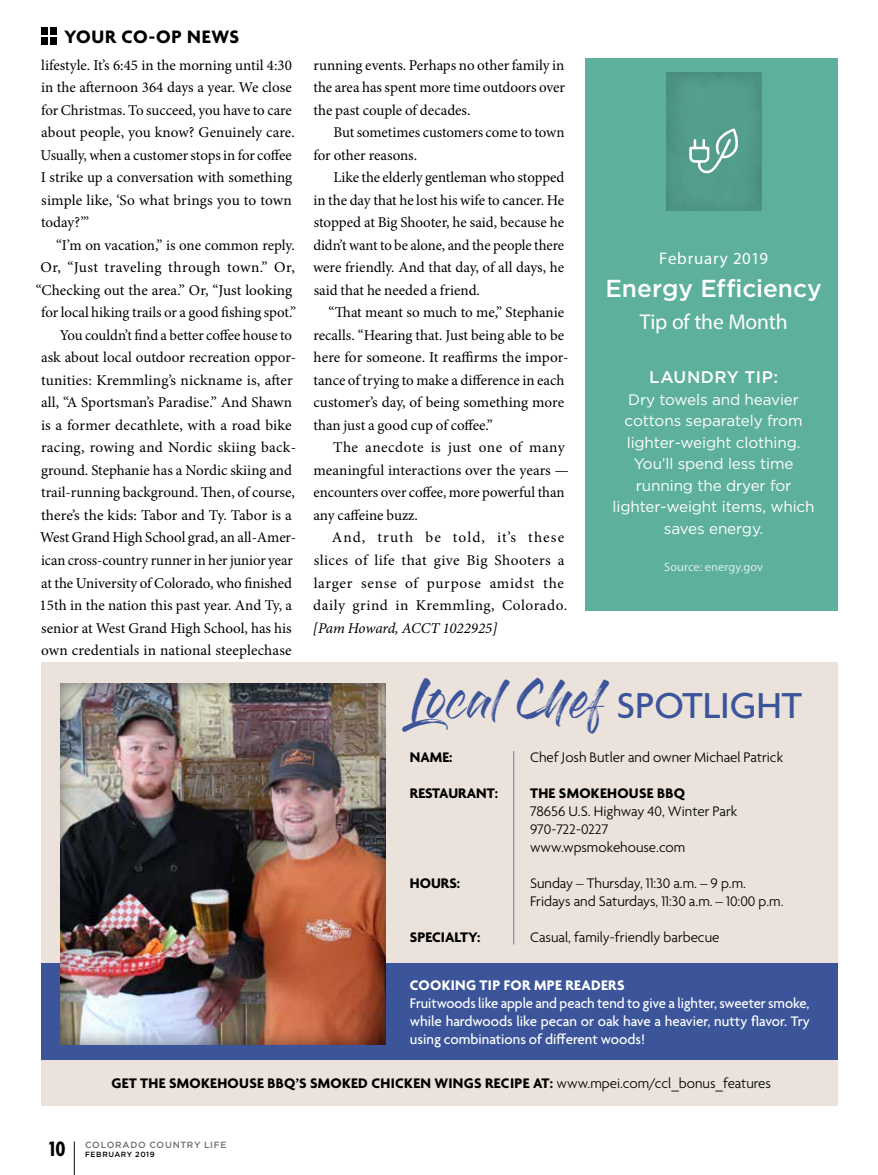
<style>
.page{position:relative;width:878px;height:1175px;background:#fff}
.page>*{position:absolute;margin:0;border:0;box-sizing:border-box;transform-origin:0 0}
.t1{font:39px "Gloss And Bloom";color:#3b549a}
.t2{font:500 24.6px "Gotham HTF";color:#fff}
.t3{font:700 condensed 22.5px "Agenda";color:#000}
.t4{font:21.45px "Myriad Pro";letter-spacing:-.01em;color:#fff}
.t5{font:700 19.5px "Agenda";letter-spacing:.03em;color:#000}
.t6{font:16.8px "Myriad Pro";letter-spacing:.045em;color:#fff}
.t7{font:500 16.8px "Gotham HTF";letter-spacing:.03em;color:#fff}
.t8{font:15.3px/21.5px "Gotham";letter-spacing:-.01em;color:#fff;text-align:center}
.t9{font:15px/22.5px "Minion Pro";color:#000}
.t10{font:300 15px/18px "Agenda";color:#000}
.t11{font:500 15px/18px "Agenda";color:#fff;text-align:justify}
.t12{font:15px/22.5px "Minion Pro";letter-spacing:.035em;color:#000}
.t13{font:700 15px "Agenda";letter-spacing:.02em;color:#000}
.t14{font:15px "Minion Pro";letter-spacing:.025em;color:#000}
.t15{font:15px "Minion Pro";letter-spacing:.02em;color:#000}
.t16{font:italic 15px "Minion Pro";color:#000}
.t17{font:700 15px "Agenda";letter-spacing:.02em;color:#fff}
.t18{font:700 15px "Agenda";color:#000}
.t19{font:12.3px "Myriad Pro";letter-spacing:.01em;color:#daedea}
.t20{font:500 9px "Gotham HTF";letter-spacing:.075em;color:#6d6e71}
.t21{font:500 7.5px "Gotham HTF";letter-spacing:.08em;color:#000}
.s1{font-family:"Agenda";font-weight:500}
.s2{font-weight:300}
</style>
<div class="page">
<div style="left:40px;top:662px;width:797px;height:443px;background:#eae2db"></div>
<div style="left:40px;top:963px;width:797px;height:97px;background:#3b549a"></div>
<div style="left:60px;top:683px;width:327px;height:363px;background:#000;opacity:.5"></div>
<hr style="left:513px;top:751px;width:1px;height:193px;background:#7d85ba">
<div style="left:585px;top:58px;width:252px;height:552px;background:#5db09c"></div>
<img style="left:666px;top:73px;width:95px;height:137px">
<svg style="left:689px;top:128px;width:49px;height:45px;background:#79b3a6"></svg>
<hr style="left:74px;top:1141px;width:1px;height:33px;background:#000">
<div style="left:50px;top:37px;width:7px;height:7px;background:#000"></div>
<div style="left:50px;top:28px;width:7px;height:7px;background:#000"></div>
<div style="left:41px;top:37px;width:7px;height:7px;background:#000"></div>
<div style="left:41px;top:28px;width:7px;height:7px;background:#000"></div>
<h3 class="t5" style="left:64px;top:26px;width:176px">YOUR CO-OP NEWS</h3>
<p class="t9" style="left:41px;top:54px;width:256px">lifestyle. It’s 6:45 in the morning until 4:30 in the afternoon 364 days a year. We close for Christmas. To succeed, you have to care about people, you know? Genuinely care.<br>Usually, when a customer stops in for coffee I strike up a conversation with something simple like, ‘So what brings you to town today?’”</p>
<p class="t9" style="left:56px;top:234px;width:240px">“I’m on vacation,” is one common reply.</p>
<p class="t14" style="left:41px;top:257px;width:256px">Or, “Just traveling through town.” Or,</p>
<p class="t9" style="left:36px;top:279px;width:258px">“Checking out the area.” Or, “Just looking</p>
<p class="t9" style="left:41px;top:301px;width:257px">for local hiking trails or a good fishing spot.”</p>
<p class="t9" style="left:60px;top:324px;width:233px">You couldn’t find a better coffee house to</p>
<p class="t9" style="left:41px;top:346px;width:256px">ask about local outdoor recreation oppor-</p>
<p class="t9" style="left:41px;top:369px;width:253px">tunities: Kremmling’s nickname is, after</p>
<p class="t9" style="left:41px;top:391px;width:252px">all, “A Sportsman’s Paradise.” And Shawn</p>
<p class="t9" style="left:41px;top:414px;width:252px">is a former decathlete, with a road bike</p>
<p class="t15" style="left:41px;top:437px;width:257px">racing, rowing and Nordic skiing back-</p>
<p class="t9" style="left:41px;top:459px;width:252px">ground. Stephanie has a Nordic skiing and</p>
<p class="t9" style="left:41px;top:481px;width:255px">trail-running background. Then, of course,</p>
<p class="t9" style="left:41px;top:504px;width:252px">there’s the kids: Tabor and Ty. Tabor is a</p>
<p class="t9" style="left:40px;top:526px;width:257px">West Grand High School grad, an all-Amer-</p>
<p class="t9" style="left:41px;top:549px;width:253px">ican cross-country runner in her junior year</p>
<p class="t9" style="left:41px;top:571px;width:252px">at the University of Colorado, who finished</p>
<p class="t9" style="left:40px;top:594px;width:254px">15th in the nation this past year. And Ty, a</p>
<p class="t9" style="left:41px;top:616px;width:252px">senior at West Grand High School, has his</p>
<p class="t9" style="left:41px;top:639px;width:252px">own credentials in national steeplechase</p>
<p class="t9" style="left:313px;top:54px;width:253px;text-align:justify">running events. Perhaps no other family in the area has spent more time outdoors over the past couple of decades.</p>
<p class="t9" style="left:313px;top:121px;width:252px;text-indent:20px">But sometimes customers come to town for other reasons.</p>
<p class="t9" style="left:313px;top:166px;width:253px;text-align:justify;text-indent:20px">Like the elderly gentleman who stopped in the day that he lost his wife to cancer. He stopped at Big Shooter, he said, because he didn’t want to be alone, and the people there were friendly. And that day, of all days, he said that he needed a friend.</p>
<p class="t9" style="left:313px;top:301px;width:257px;text-indent:15px">“That meant so much to me,” Stephanie recalls. “Hearing that. Just being able to be here for someone. It reaffirms the impor&shy;tance of trying to make a difference in each customer’s day, of being something more than just a good cup of coffee.”</p>
<p class="t9" style="left:313px;top:436px;width:257px;text-indent:20px">The anecdote is just one of many meaningful interactions over the years — encounters over coffee, more powerful than any caffeine buzz.</p>
<p class="t12" style="left:313px;top:526px;width:255px;text-indent:18px">And, truth be told, it’s these slices of life that give Big Shooters a larger sense of purpose amidst the daily grind in Kremmling, Colorado.</p>
<p class="t16" style="left:313px;top:618px;width:186px">[Pam Howard, ACCT 1022925]</p>
<p class="t6" style="left:659px;top:248px;width:110px">February 2019</p>
<h2 class="t2" style="left:605px;top:274px;width:218px">Energy Efficiency</h2>
<h3 class="t4" style="left:639px;top:308px;width:149px">Tip of the Month</h3>
<p class="t7" style="left:649px;top:368px;width:130px">LAUNDRY TIP:</p>
<p class="t8" style="left:612px;top:388px;width:203px">Dry towels and heavier cottons separately from lighter-weight clothing.<br>You’ll spend less time running the dryer for lighter-weight items, which saves energy.</p>
<p class="t19" style="left:664px;top:559px;width:100px">Source: energy.gov</p>
<h1 class="t1" style="left:411px;top:681px;width:392px">Local Chef <span class="s1">SPOTLIGHT</span></h1>
<p class="t13" style="left:410px;top:749px;width:44px">NAME:</p>
<p class="t10" style="left:530px;top:749px;width:255px">Chef Josh Butler and owner Michael Patrick</p>
<p class="t18" style="left:410px;top:785px;width:90px">RESTAURANT:</p>
<p class="t13" style="left:530px;top:785px;width:157px">THE SMOKEHOUSE BBQ</p>
<p class="t10" style="left:530px;top:803px;width:209px">78656 U.S. Highway 40, Winter Park<br>970-722-0227 www.wpsmokehouse.com</p>
<p class="t13" style="left:410px;top:875px;width:52px">HOURS:</p>
<p class="t10" style="left:530px;top:875px;width:255px">Sunday – Thursday, 11:30 a.m. – 9 p.m.<br>Fridays and Saturdays, 11:30 a.m. – 10:00 p.m.</p>
<p class="t18" style="left:410px;top:929px;width:72px">SPECIALTY:</p>
<p class="t10" style="left:530px;top:929px;width:191px">Casual, family-friendly barbecue</p>
<p class="t17" style="left:410px;top:977px;width:216px">COOKING TIP FOR MPE READERS</p>
<p class="t11" style="left:410px;top:995px;width:401px">Fruitwoods like apple and peach tend to give a lighter, sweeter smoke, while hardwoods like pecan or oak have a heavier, nutty flavor. Try using combinations of different woods!</p>
<p class="t13" style="left:111px;top:1075px;width:661px">GET THE SMOKEHOUSE BBQ’S SMOKED CHICKEN WINGS RECIPE AT: <span class="s2">www.mpei.com/ccl_bonus_features</span></p>
<h3 class="t3" style="left:49px;top:1136px;width:18px">10</h3>
<p class="t20" style="left:85px;top:1140px;width:143px">COLORADO COUNTRY LIFE</p>
<p class="t21" style="left:85px;top:1150px;width:71px">FEBRUARY 2019</p>
</div>
